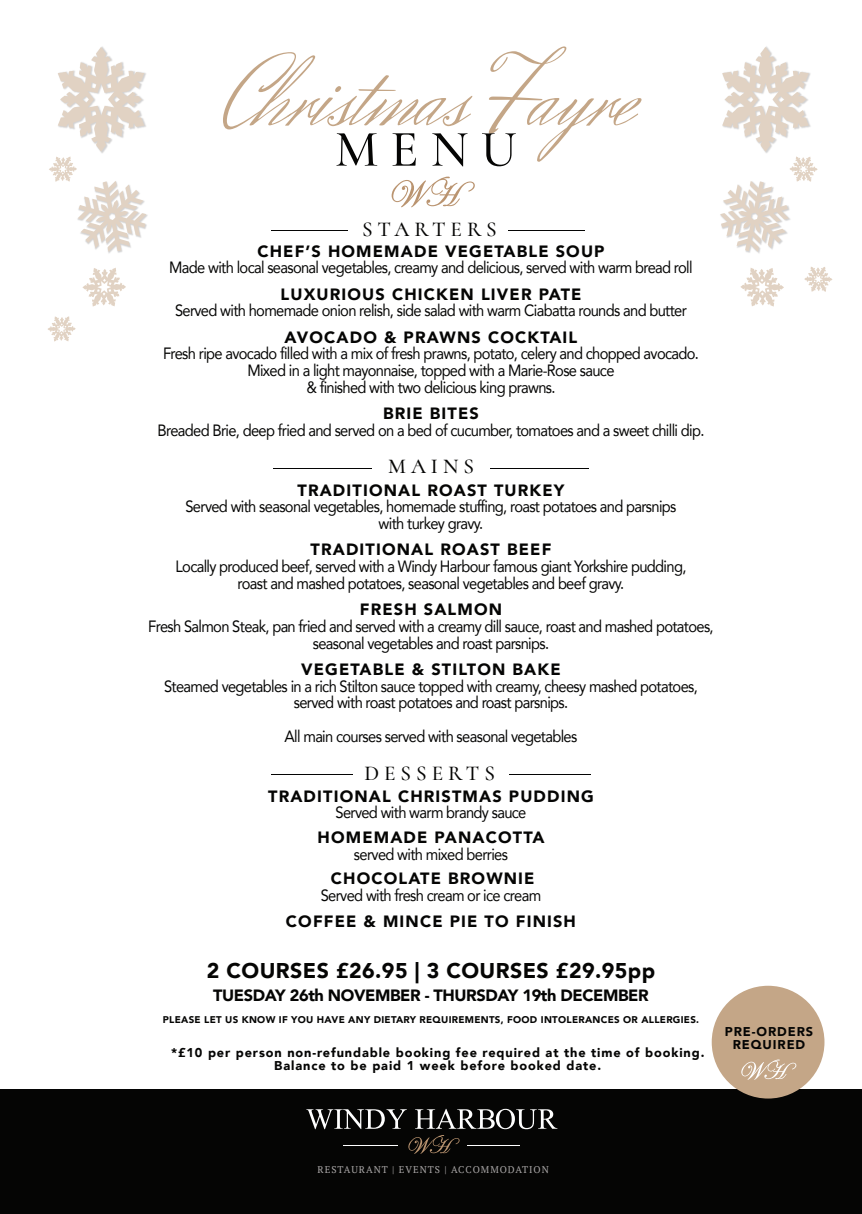
<style>
.page{position:relative;width:862px;height:1214px;background:#fff}
.page>*{position:absolute;margin:0;border:0;box-sizing:border-box;transform-origin:0 0}
.t1{font:99.6px "Herr Von Muellerhoff";color:#c4a687}
.t2{font:500 51.8px "Cormorant";color:#050504}
.t3{font:900 21.2px "Avenir";letter-spacing:.02em;color:#050504}
.t4{font:500 21.2px "Cormorant";letter-spacing:.235em;color:#050504}
.t5{font:16.4px/16.6px "Avenir";letter-spacing:-.045em;color:#050504;text-align:center;scale:.9 1}
.t6{font:900 16.4px "Avenir";letter-spacing:.07em;color:#050504}
.t7{font:900 16.4px "Avenir";letter-spacing:-.025em;color:#050504}
.t8{font:900 12.8px/13px "Avenir";letter-spacing:.07em;color:#050504;text-align:center}
.t9{font:900 9.8px "Avenir";letter-spacing:.03em;color:#050504}
.t10{font:9.8px "PT Serif";letter-spacing:.1em;color:#aba8a8}
</style>
<div class="page">
<div style="left:0;top:1089px;width:862px;height:124px;background:#050504"></div>
<svg style="left:306px;top:1108px;width:251px;height:45px"></svg>
<div style="left:712px;top:985px;width:112px;height:113px;background:#c4a687;border-radius:50%"></div>
<svg style="left:741px;top:1059px;width:55px;height:20px"></svg>
<svg style="left:391px;top:176px;width:84px;height:31px"></svg>
<hr style="left:271px;top:773px;width:82px;height:1px;background:#050504">
<hr style="left:509px;top:773px;width:81px;height:1px;background:#050504">
<hr style="left:271px;top:230px;width:76px;height:1px;background:#050504">
<hr style="left:508px;top:230px;width:76px;height:1px;background:#050504">
<hr style="left:273px;top:468px;width:99px;height:1px;background:#050504">
<hr style="left:490px;top:468px;width:99px;height:1px;background:#050504">
<svg style="left:82px;top:268px;width:44px;height:38px"></svg>
<svg style="left:48px;top:316px;width:28px;height:25px"></svg>
<svg style="left:49px;top:47px;width:97px;height:205px"></svg>
<svg style="left:740px;top:268px;width:44px;height:38px"></svg>
<svg style="left:804px;top:267px;width:28px;height:25px"></svg>
<svg style="left:720px;top:47px;width:97px;height:205px"></svg>
<h1 class="t1" style="left:225px;top:33px;width:411px">Christmas Fayre</h1>
<h2 class="t2" style="left:335px;top:117px;width:183px">MENU</h2>
<p class="t4" style="left:362px;top:216px;width:136px">STARTERS</p>
<p class="t6" style="left:257px;top:237px;width:349px">CHEF’S HOMEMADE VEGETABLE SOUP</p>
<p class="t5" style="left:169px;top:259px;width:583px">Made with local seasonal vegetables, creamy and delicious, served with warm bread roll</p>
<p class="t6" style="left:280px;top:280px;width:302px">LUXURIOUS CHICKEN LIVER PATE</p>
<p class="t5" style="left:175px;top:302px;width:570px">Served with homemade onion relish, side salad with warm Ciabatta rounds and butter</p>
<p class="t6" style="left:285px;top:323px;width:294px">AVOCADO &amp; PRAWNS COCKTAIL</p>
<p class="t5" style="left:163px;top:345px;width:597px">Fresh ripe avocado filled with a mix of fresh prawns, potato, celery and chopped avocado.<br>Mixed in a light mayonnaise, topped with a Marie-Rose sauce<br>&amp; finished with two delicious king prawns.</p>
<p class="t6" style="left:383px;top:399px;width:97px">BRIE BITES</p>
<p class="t5" style="left:157px;top:421px;width:609px">Breaded Brie, deep fried and served on a bed of cucumber, tomatoes and a sweet chilli dip.</p>
<p class="t4" style="left:388px;top:453px;width:87px">MAINS</p>
<p class="t6" style="left:297px;top:476px;width:268px">TRADITIONAL ROAST TURKEY</p>
<p class="t5" style="left:185px;top:498px;width:547px">Served with seasonal vegetables, homemade stuffing, roast potatoes and parsnips with turkey gravy.</p>
<p class="t6" style="left:310px;top:535px;width:242px">TRADITIONAL ROAST BEEF</p>
<p class="t5" style="left:176px;top:557px;width:569px">Locally produced beef, served with a Windy Harbour famous giant Yorkshire pudding, roast and mashed potatoes, seasonal vegetables and beef gravy.</p>
<p class="t6" style="left:360px;top:595px;width:144px">FRESH SALMON</p>
<p class="t5" style="left:148px;top:617px;width:630px">Fresh Salmon Steak, pan fried and served with a creamy dill sauce, roast and mashed potatoes, seasonal vegetables and roast parsnips.</p>
<p class="t6" style="left:301px;top:655px;width:261px">VEGETABLE &amp; STILTON BAKE</p>
<p class="t5" style="left:164px;top:677px;width:594px">Steamed vegetables in a rich Stilton sauce topped with creamy, cheesy mashed potatoes, served with roast potatoes and roast parsnips.</p>
<p class="t5" style="left:285px;top:728px;width:327px">All main courses served with seasonal vegetables</p>
<p class="t4" style="left:364px;top:760px;width:132px">DESSERTS</p>
<p class="t6" style="left:268px;top:781px;width:327px">TRADITIONAL CHRISTMAS PUDDING</p>
<p class="t5" style="left:335px;top:803px;width:214px">Served with warm brandy sauce</p>
<p class="t6" style="left:317px;top:823px;width:228px">HOMEMADE PANACOTTA</p>
<p class="t5" style="left:354px;top:845px;width:173px">served with mixed berries</p>
<p class="t6" style="left:331px;top:864px;width:205px">CHOCOLATE BROWNIE</p>
<p class="t5" style="left:321px;top:886px;width:246px">Served with fresh cream or ice cream</p>
<p class="t6" style="left:286px;top:907px;width:291px">COFFEE &amp; MINCE PIE TO FINISH</p>
<p class="t3" style="left:207px;top:951px;width:450px">2 COURSES £26.95 | 3 COURSES £29.95pp</p>
<p class="t7" style="left:213px;top:980px;width:437px">TUESDAY 26th NOVEMBER - THURSDAY 19th DECEMBER</p>
<p class="t9" style="left:163px;top:1010px;width:538px">PLEASE LET US KNOW IF YOU HAVE ANY DIETARY REQUIREMENTS, FOOD INTOLERANCES OR ALLERGIES.</p>
<p class="t8" style="left:171px;top:1045px;width:535px">*£10 per person non-refundable booking fee required at the time of booking.<br>Balance to be paid 1 week before booked date.</p>
<p class="t8" style="left:725px;top:1024px;width:90px">PRE-ORDERS<br>REQUIRED</p>
<p class="t10" style="left:317px;top:1162px;width:233px">RESTAURANT | EVENTS | ACCOMMODATION</p>
</div>
